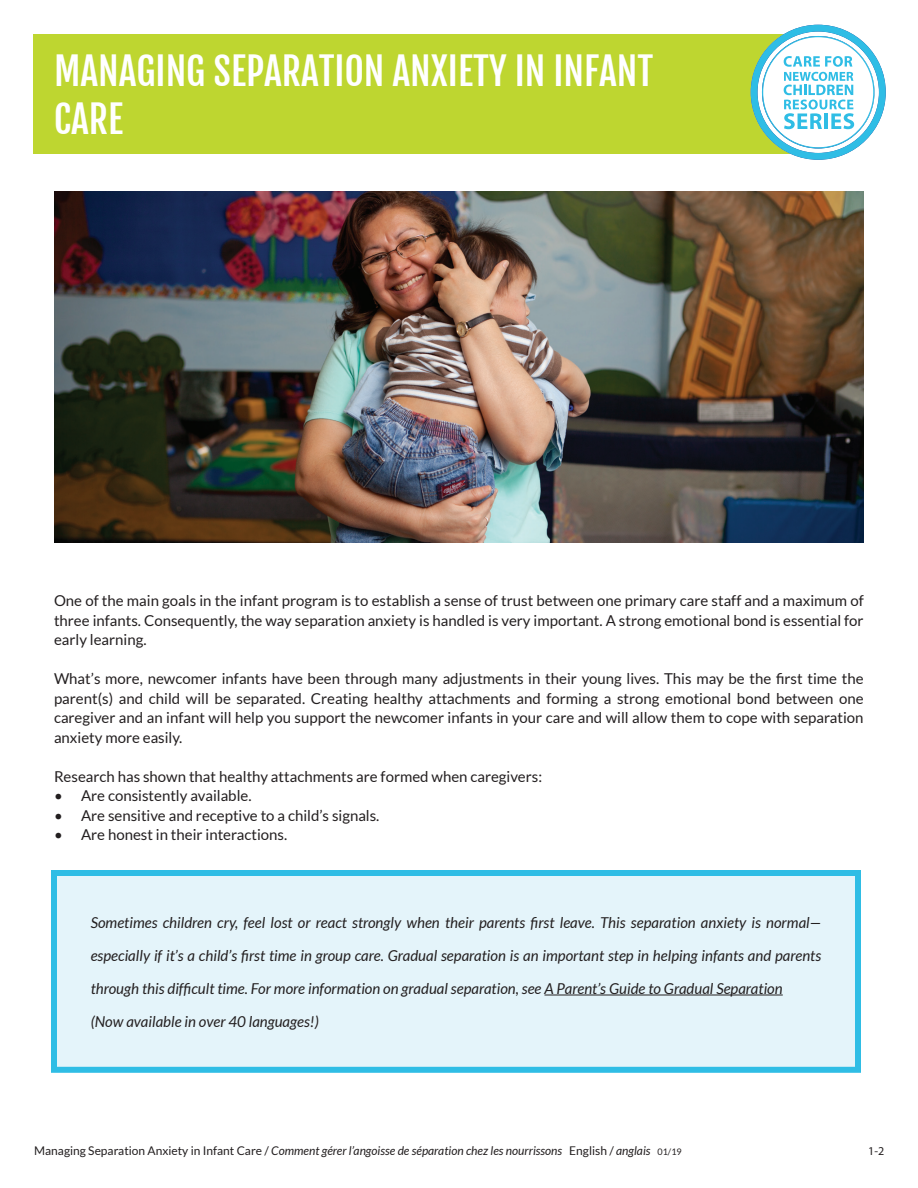
<style>
.page{position:relative;width:918px;height:1188px;background:#fff}
.page>*{position:absolute;margin:0;border:0;box-sizing:border-box;transform-origin:0 0}
.t1{font:37.5px/48px "Fjalla One";color:#fff}
.t2{font:15px/19.5px "Lato";color:#231f20;text-align:justify}
.t3{font:italic 15px "Lato";color:#231f20}
.t4{font:italic 12px "Lato";color:#231f20}
.t5{font:12px "Myriad Pro";color:#231f20}
.s1{font-style:normal}
.s2{font-style:normal;font-size:9px}
</style>
<div class="page">
<div style="left:34px;top:34px;width:788px;height:119px;background:#bed630"></div>
<svg style="left:751px;top:25px;width:135px;height:135px"></svg>
<img style="left:54px;top:191px;width:810px;height:351px">
<div style="left:54px;top:873px;width:804px;height:197px;background:#e4f4fa"></div>
<hr style="left:544px;top:995px;width:239px;height:1px;background:#231f20">
<div style="left:51px;top:870px;width:810px;height:203px;border:6px solid #2fbde5"></div>
<h1 class="t1" style="left:54px;top:47px;width:601px">MANAGING SEPARATION ANXIETY IN INFANT<br>CARE</h1>
<p class="t2" style="left:54px;top:591px;width:811px">One of the main goals in the infant program is to establish a sense of trust between one primary care staff and a maximum of three infants. Consequently, the way separation anxiety is handled is very important. A strong emotional bond is essential for early learning.</p>
<p class="t2" style="left:54px;top:669px;width:811px">What’s more, newcomer infants have been through many adjustments in their young lives. This may be the first time the parent(s) and child will be separated. Creating healthy attachments and forming a strong emotional bond between one caregiver and an infant will help you support the newcomer infants in your care and will allow them to cope with separation anxiety more easily.</p>
<p class="t2" style="left:54px;top:766px;width:490px">Research has shown that healthy attachments are formed when caregivers:</p>
<p class="t2" style="left:54px;top:786px;width:199px">• Are consistently available.</p>
<p class="t2" style="left:54px;top:805px;width:327px">• Are sensitive and receptive to a child’s signals.</p>
<p class="t2" style="left:54px;top:825px;width:235px">• Are honest in their interactions.</p>
<p class="t3" style="left:91px;top:914px;width:732px">Sometimes children cry, feel lost or react strongly when their parents first leave. This separation anxiety is normal—</p>
<p class="t3" style="left:91px;top:947px;width:732px">especially if it’s a child’s first time in group care. Gradual separation is an important step in helping infants and parents</p>
<p class="t3" style="left:91px;top:980px;width:693px">through this difficult time. For more information on gradual separation, see A Parent’s Guide to Gradual Separation</p>
<p class="t3" style="left:91px;top:1013px;width:230px">(Now available in over 40 languages!)</p>
<p class="t4" style="left:34px;top:1144px;width:649px"><span class="s1">Managing Separation Anxiety in Infant Care /</span> Comment gérer l’angoisse de séparation chez les nourrissons <span class="s1">English /</span> anglais <span class="s2">01/19</span></p>
<p class="t5" style="left:868px;top:1144px;width:17px">1-2</p>
</div>
